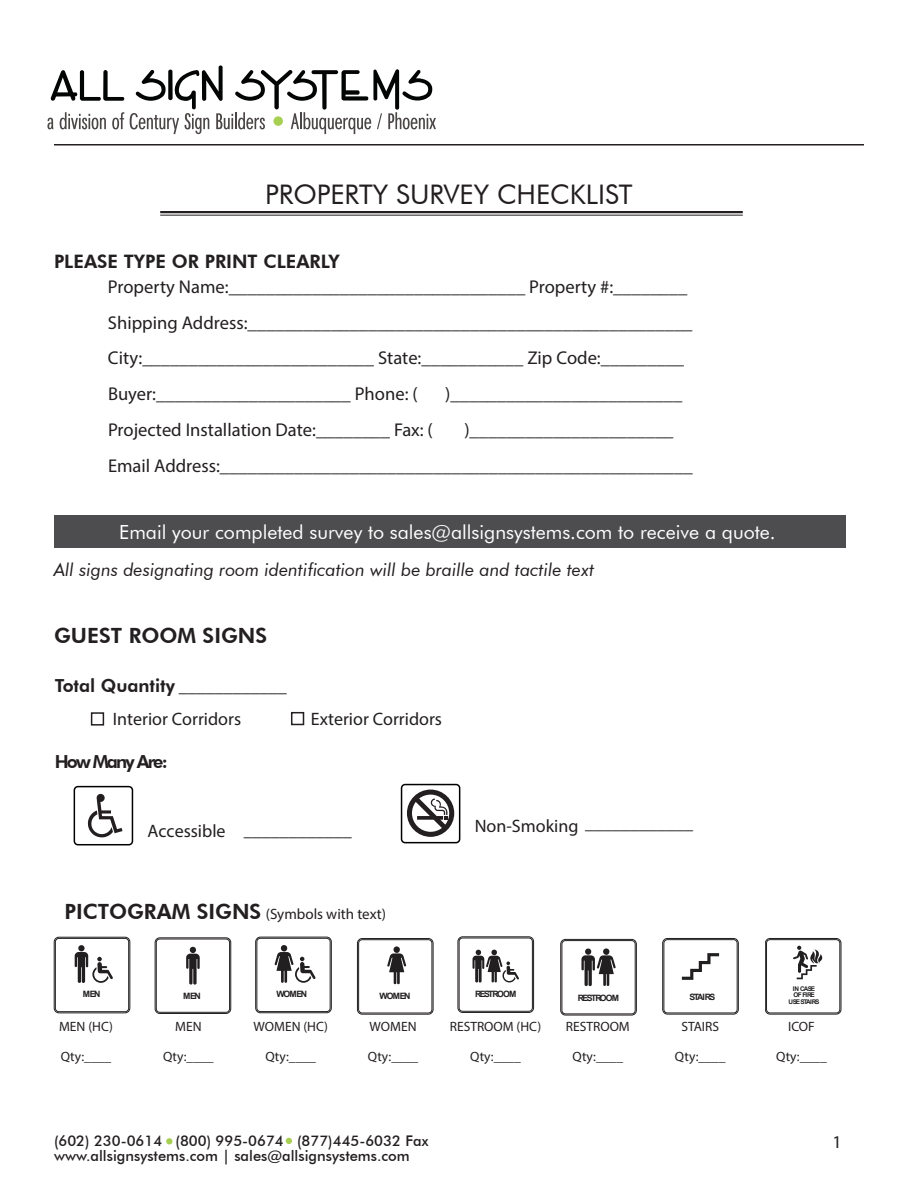
<style>
.page{position:relative;width:918px;height:1188px;background:#fff}
.page>*{position:absolute;margin:0;border:0;box-sizing:border-box;transform-origin:0 0}
.t1{font:27px "Futura BT";color:#231f20}
.t2{font:800 21px "Futura BT";color:#231f20}
.t3{font:19.5px "Futura BT";color:#fff}
.t4{font:18.6px/35.7px "Myriad Pro";color:#231f20}
.t5{font:800 18.6px "Futura BT";color:#231f20}
.t6{font:18px "Myriad Pro";color:#231f20}
.t7{font:italic 18px "Futura BT";color:#231f20}
.t8{font:800 18px "Futura BT";color:#231f20}
.t9{font:800 18px "Futura BT";letter-spacing:-.1em;color:#231f20}
.t10{font:15px "Myriad Pro";color:#231f20}
.t11{font:500 14.7px "Futura BT";color:#231f20}
.t12{font:13.5px "Myriad Pro";color:#231f20}
.t13{font:700 8.7px "Arial";letter-spacing:-.115em;color:#221f20}
.t14{font:700 8.7px "Arial";letter-spacing:-.175em;color:#221f20}
.t15{font:700 6.45px/6.6px "Arial";letter-spacing:-.125em;color:#221f20;text-align:center}
.s1{font-family:"Myriad Pro";font-weight:400}
.s2{font-family:"Futura BT";font-weight:800;font-size:21px}
</style>
<div class="page">
<svg style="left:166px;top:1138px;width:6px;height:6px"></svg>
<svg style="left:286px;top:1138px;width:6px;height:6px"></svg>
<svg style="left:51px;top:70px;width:73px;height:31px"></svg>
<svg style="left:47px;top:118px;width:7px;height:11px"></svg>
<svg style="left:60px;top:112px;width:46px;height:17px"></svg>
<svg style="left:112px;top:112px;width:12px;height:17px"></svg>
<svg style="left:130px;top:65px;width:306px;height:69px"></svg>
<div style="left:273px;top:116px;width:10px;height:10px;background:#a7d052;border-radius:50%"></div>
<hr style="left:160px;top:211px;width:583px;height:2px;background:#231f20">
<hr style="left:160px;top:215px;width:583px;height:1px;background:#231f20">
<hr style="left:54px;top:144px;width:810px;height:2px;background:#231f20">
<div style="left:291px;top:712px;width:13px;height:13px;border:2px solid #231f20"></div>
<div style="left:91px;top:712px;width:13px;height:14px;border:2px solid #231f20"></div>
<div style="left:401px;top:784px;width:59px;height:59px;border:2px solid #000;border-radius:4px"></div>
<svg style="left:407px;top:790px;width:47px;height:47px"></svg>
<div style="left:74px;top:786px;width:59px;height:59px;border:2px solid #000;border-radius:4px"></div>
<svg style="left:88px;top:794px;width:35px;height:43px"></svg>
<div style="left:55px;top:515px;width:791px;height:33px;background:#4d4d4f"></div>
<div style="left:54px;top:937px;width:76px;height:76px;border:1px solid #221f20;border-radius:5px"></div>
<div style="left:55px;top:938px;width:74px;height:74px;border:1px solid #221f20;border-radius:4px"></div>
<svg style="left:75px;top:945px;width:38px;height:38px"></svg>
<div style="left:458px;top:937px;width:76px;height:76px;border:1px solid #221f20;border-radius:5px"></div>
<div style="left:459px;top:938px;width:73px;height:73px;border:1px solid #221f20;border-radius:4px"></div>
<svg style="left:473px;top:949px;width:46px;height:34px"></svg>
<div style="left:155px;top:938px;width:76px;height:76px;border:1px solid #221f20;border-radius:5px"></div>
<div style="left:156px;top:939px;width:74px;height:73px;border:1px solid #221f20;border-radius:4px"></div>
<svg style="left:186px;top:947px;width:14px;height:38px"></svg>
<div style="left:561px;top:939px;width:75px;height:76px;border:1px solid #221f20;border-radius:5px"></div>
<div style="left:562px;top:941px;width:73px;height:73px;border:1px solid #221f20;border-radius:4px"></div>
<svg style="left:581px;top:948px;width:35px;height:38px"></svg>
<div style="left:256px;top:937px;width:75px;height:76px;border:1px solid #221f20;border-radius:5px"></div>
<div style="left:257px;top:938px;width:73px;height:74px;border:1px solid #221f20;border-radius:4px"></div>
<svg style="left:274px;top:945px;width:42px;height:38px"></svg>
<div style="left:357px;top:938px;width:76px;height:76px;border:1px solid #221f20;border-radius:5px"></div>
<div style="left:359px;top:940px;width:73px;height:73px;border:1px solid #221f20;border-radius:4px"></div>
<svg style="left:387px;top:946px;width:19px;height:39px"></svg>
<div style="left:663px;top:938px;width:75px;height:76px;border:1px solid #221f20;border-radius:5px"></div>
<div style="left:664px;top:940px;width:73px;height:73px;border:1px solid #221f20;border-radius:4px"></div>
<svg style="left:682px;top:953px;width:37px;height:27px"></svg>
<div style="left:765px;top:938px;width:76px;height:76px;border:1px solid #221f20;border-radius:5px"></div>
<div style="left:766px;top:940px;width:74px;height:73px;border:1px solid #221f20;border-radius:4px"></div>
<svg style="left:793px;top:945px;width:29px;height:34px"></svg>
<h1 class="t1" style="left:265px;top:178px;width:369px">PROPERTY SURVEY CHECKLIST</h1>
<p class="t5" style="left:54px;top:250px;width:287px">PLEASE TYPE OR PRINT CLEARLY</p>
<p class="t4" style="left:108px;top:268px;width:586px">Property Name:________________________________ Property #:________ Shipping Address:________________________________________________ City:_________________________ State:___________ Zip Code:_________ Buyer:_____________________ Phone: (</p>
<p class="t4" style="left:445px;top:376px;width:239px">)_________________________</p>
<p class="t4" style="left:108px;top:411px;width:326px">Projected Installation Date:________ Fax: (</p>
<p class="t4" style="left:108px;top:411px;width:586px;text-indent:356px">)______________________<br>Email Address:___________________________________________________</p>
<p class="t3" style="left:119px;top:520px;width:658px">Email your completed survey to sales@allsignsystems.com to receive a quote.</p>
<p class="t7" style="left:54px;top:559px;width:542px">All signs designating room identification will be braille and tactile text</p>
<p class="t2" style="left:54px;top:623px;width:215px">GUEST ROOM SIGNS</p>
<p class="t8" style="left:55px;top:674px;width:234px">Total Quantity <span class="s1">____________</span></p>
<p class="t6" style="left:113px;top:708px;width:130px">Interior Corridors</p>
<p class="t6" style="left:311px;top:708px;width:133px">Exterior Corridors</p>
<p class="t9" style="left:55px;top:750px;width:115px">How Many Are:</p>
<p class="t6" style="left:148px;top:819px;width:206px">Accessible ____________</p>
<p class="t6" style="left:475px;top:812px;width:220px">Non-Smoking ____________</p>
<p class="t10" style="left:65px;top:905px;width:323px"><span class="s2">PICTOGRAM SIGNS</span> (Symbols with text)</p>
<p class="t13" style="left:276px;top:988px;width:32px">WOMEN</p>
<p class="t13" style="left:380px;top:990px;width:32px">WOMEN</p>
<p class="t14" style="left:578px;top:992px;width:43px">RESTROOM</p>
<p class="t13" style="left:689px;top:991px;width:27px">STAIRS</p>
<p class="t15" style="left:789px;top:985px;width:32px">IN CASE<br>OF FIRE<br>USE STAIRS</p>
<p class="t13" style="left:83px;top:989px;width:19px">MEN</p>
<p class="t13" style="left:183px;top:990px;width:19px">MEN</p>
<p class="t14" style="left:475px;top:988px;width:43px">RESTROOM</p>
<p class="t12" style="left:59px;top:1018px;width:55px">MEN (HC)</p>
<p class="t12" style="left:61px;top:1048px;width:52px">Qty:____</p>
<p class="t12" style="left:175px;top:1018px;width:28px">MEN</p>
<p class="t12" style="left:163px;top:1048px;width:52px">Qty:____</p>
<p class="t12" style="left:253px;top:1018px;width:76px">WOMEN (HC)</p>
<p class="t12" style="left:265px;top:1048px;width:52px">Qty:____</p>
<p class="t12" style="left:370px;top:1018px;width:49px">WOMEN</p>
<p class="t12" style="left:368px;top:1048px;width:52px">Qty:____</p>
<p class="t12" style="left:450px;top:1018px;width:93px">RESTROOM (HC)</p>
<p class="t12" style="left:470px;top:1048px;width:52px">Qty:____</p>
<p class="t12" style="left:566px;top:1018px;width:65px">RESTROOM</p>
<p class="t12" style="left:573px;top:1048px;width:52px">Qty:____</p>
<p class="t12" style="left:681px;top:1018px;width:39px">STAIRS</p>
<p class="t12" style="left:675px;top:1048px;width:52px">Qty:____</p>
<p class="t12" style="left:788px;top:1018px;width:28px">ICOF</p>
<p class="t12" style="left:776px;top:1048px;width:52px">Qty:____</p>
<p class="t11" style="left:54px;top:1132px;width:376px">(602) 230-0614 (800) 995-0674 (877)445-6032 Fax</p>
<p class="t6" style="left:832px;top:1131px;width:11px">1</p>
<p class="t11" style="left:54px;top:1147px;width:357px">www.allsignsystems.com | sales@allsignsystems.com</p>
</div>
